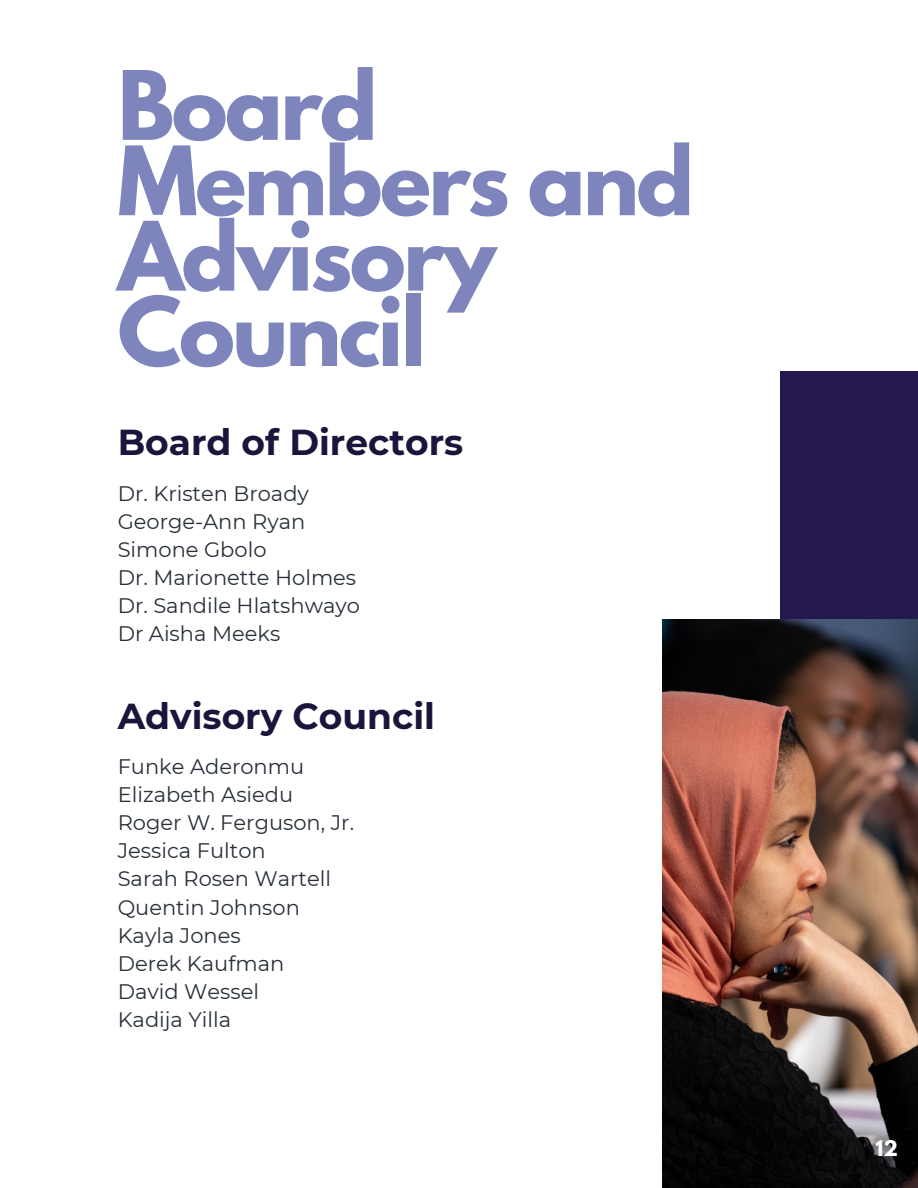
<style>
.page{position:relative;width:918px;height:1188px;background:#fff}
.page>*{position:absolute;margin:0;border:0;box-sizing:border-box;transform-origin:0 0}
.t1{font:700 84.6px/75.3px "League Spartan";letter-spacing:-.03em;color:#7e84bc}
.t2{font:700 36px "Montserrat";color:#1c153b}
.t3{font:21px "Montserrat";color:#293039}
.t4{font:700 19.2px "League Spartan";color:#fff}
</style>
<div class="page">
<div style="left:780px;top:371px;width:138px;height:275px;background:#25184f"></div>
<img style="left:662px;top:619px;width:256px;height:569px">
<p class="t1" style="left:118px;top:79px;width:578px">Board<br>Members and<br>Advisory<br>Council</p>
<p class="t2" style="left:118px;top:420px;width:347px">Board of Directors</p>
<p class="t3" style="left:118px;top:480px;width:193px">Dr. Kristen Broady</p>
<p class="t3" style="left:118px;top:509px;width:189px">George-Ann Ryan</p>
<p class="t3" style="left:118px;top:537px;width:150px">Simone Gbolo</p>
<p class="t3" style="left:118px;top:565px;width:240px">Dr. Marionette Holmes</p>
<p class="t3" style="left:118px;top:593px;width:244px">Dr. Sandile Hlatshwayo</p>
<p class="t3" style="left:118px;top:621px;width:164px">Dr Aisha Meeks</p>
<p class="t2" style="left:118px;top:694px;width:319px">Advisory Council</p>
<p class="t3" style="left:118px;top:754px;width:188px">Funke Aderonmu</p>
<p class="t3" style="left:118px;top:782px;width:177px">Elizabeth Asiedu</p>
<p class="t3" style="left:118px;top:810px;width:238px">Roger W. Ferguson, Jr.</p>
<p class="t3" style="left:118px;top:838px;width:150px">Jessica Fulton</p>
<p class="t3" style="left:118px;top:866px;width:215px">Sarah Rosen Wartell</p>
<p class="t3" style="left:118px;top:894px;width:184px">Quentin Johnson</p>
<p class="t3" style="left:118px;top:922px;width:125px">Kayla Jones</p>
<p class="t3" style="left:118px;top:950px;width:168px">Derek Kaufman</p>
<p class="t3" style="left:118px;top:979px;width:143px">David Wessel</p>
<p class="t3" style="left:118px;top:1007px;width:115px">Kadija Yilla</p>
<p class="t4" style="left:875px;top:1139px;width:24px">12</p>
</div>
